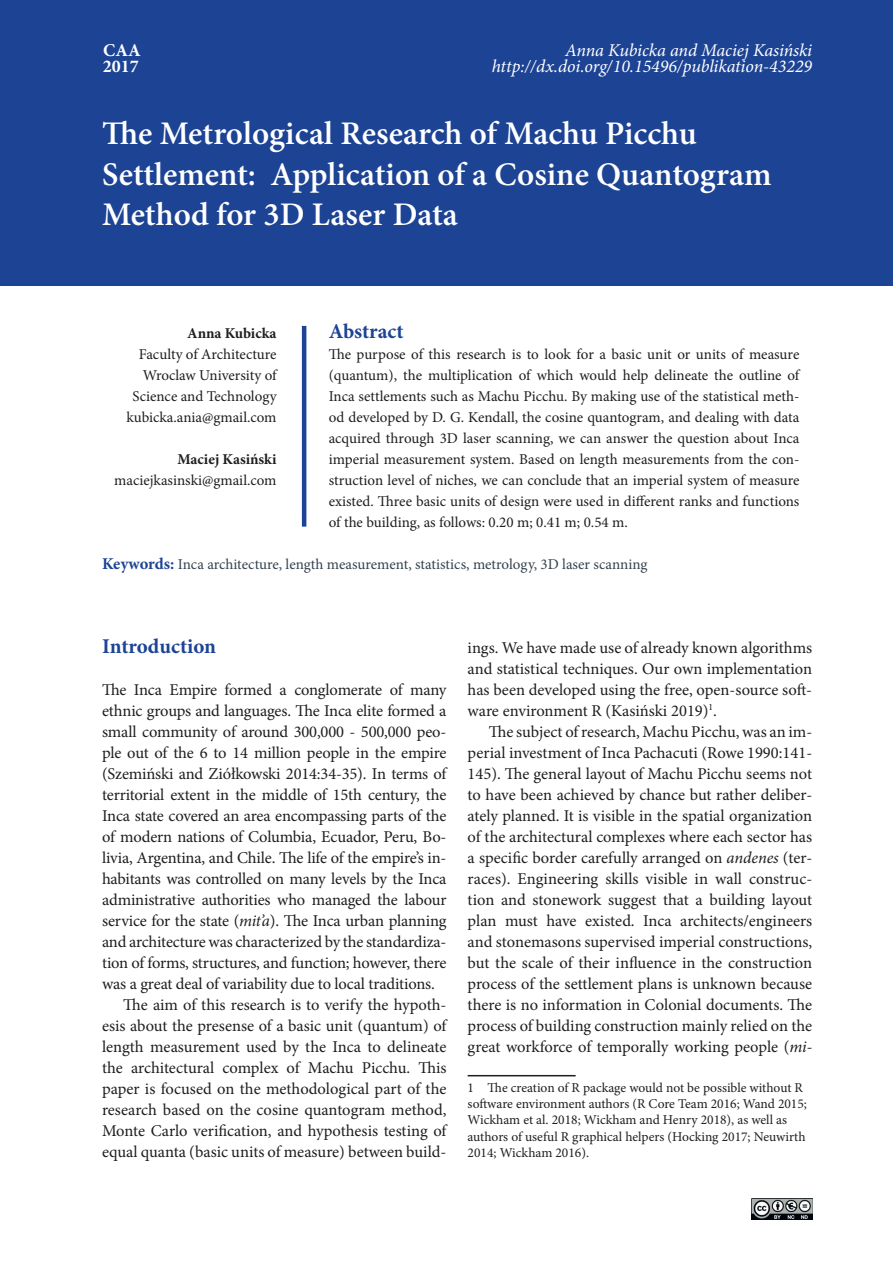
<style>
.page{position:relative;width:893px;height:1263px;background:#fff}
.page>*{position:absolute;margin:0;border:0;box-sizing:border-box;transform-origin:0 0}
.t1{font:600 33px/40.5px "Minion Pro";color:#fff}
.t2{font:700 21px "Minion Pro";letter-spacing:-.005em;color:#1d4395}
.t3{font:18px "Minion Pro It 2";letter-spacing:-.005em;color:#fff}
.t4{font:italic 18px "Minion Pro";letter-spacing:-.01em;color:#fff}
.t5{font:18px/16.4px "Minion Pro Bold 2";color:#fff}
.t6{font:16.5px/21px "Minion Pro";letter-spacing:-.01em;color:#1d1e1f;text-align:justify}
.t7{font:15px/21px "Minion Pro";color:#1d1e1f;text-align:right}
.t8{font:15px "Minion Pro";color:#33424e}
.t9{font:700 15px "Minion Pro";color:#1d1e1f}
.t10{font:13.5px/16.2px "Minion Pro";color:#1d1e1f}
.s1{font-weight:700;font-size:16.5px;color:#1d4395}
.s2{font-style:italic}
</style>
<div class="page">
<div style="left:0;top:0;width:893px;height:286px;background:#1d4395"></div>
<hr style="left:302px;top:326px;width:4px;height:201px;background:#1d4395">
<hr style="left:468px;top:1075px;width:108px;height:1px;background:#1d1e1f">
<img style="left:751px;top:1199px;width:61px;height:21px">
<p class="t5" style="left:103px;top:41px;width:39px">CAA<br>2017</p>
<p class="t4" style="left:565px;top:38px;width:249px">Anna Kubicka and Maciej Kasiński</p>
<p class="t3" style="left:492px;top:54px;width:322px">http://dx.doi.org/10.15496/publikation-43229</p>
<h1 class="t1" style="left:102px;top:113px;width:671px">The Metrological Research of Machu Picchu<br>Settlement: Application of a Cosine Quantogram<br>Method for 3D Laser Data</h1>
<p class="t2" style="left:329px;top:316px;width:77px">Abstract</p>
<p class="t7" style="left:329px;top:343px;width:472px;text-align:justify">The purpose of this research is to look for a basic unit or units of measure (quantum), the multiplication of which would help delineate the outline of Inca settlements such as Machu Picchu. By making use of the statistical meth&shy;od developed by D. G. Kendall, the cosine quantogram, and dealing with data acquired through 3D laser scanning, we can answer the question about Inca imperial measurement system. Based on length measurements from the con&shy;struction level of niches, we can conclude that an imperial system of measure existed. Three basic units of design were used in different ranks and functions of the building, as follows: 0.20 m; 0.41 m; 0.54 m.</p>
<p class="t8" style="left:102px;top:554px;width:547px"><span class="s1">Keywords:</span> Inca architecture, length measurement, statistics, metrology, 3D laser scanning</p>
<p class="t9" style="left:187px;top:322px;width:91px">Anna Kubicka</p>
<p class="t7" style="left:127px;top:343px;width:152px">Faculty of Architecture<br>Wroclaw University of<br>Science and Technology kubicka.ania@gmail.com</p>
<p class="t9" style="left:177px;top:448px;width:101px">Maciej Kasiński</p>
<p class="t7" style="left:114px;top:469px;width:164px">maciejkasinski@gmail.com</p>
<p class="t2" style="left:102px;top:631px;width:116px">Introduction</p>
<p class="t6" style="left:102px;top:679px;width:346px">The Inca Empire formed a conglomerate of many</p>
<p class="t6" style="left:102px;top:700px;width:346px">ethnic groups and languages. The Inca elite formed a</p>
<p class="t6" style="left:102px;top:721px;width:346px">small community of around 300,000 - 500,000 peo-</p>
<p class="t6" style="left:102px;top:742px;width:346px">ple out of the 6 to 14 million people in the empire</p>
<p class="t6" style="left:102px;top:763px;width:346px">(Szemiński and Ziółkowski 2014:34-35). In terms of</p>
<p class="t6" style="left:102px;top:784px;width:346px">territorial extent in the middle of 15th century, the</p>
<p class="t6" style="left:102px;top:805px;width:346px">Inca state covered an area encompassing parts of the</p>
<p class="t6" style="left:102px;top:826px;width:346px">of modern nations of Columbia, Ecuador, Peru, Bo-</p>
<p class="t6" style="left:102px;top:847px;width:346px">livia, Argentina, and Chile. The life of the empire’s in-</p>
<p class="t6" style="left:102px;top:868px;width:346px">habitants was controlled on many levels by the Inca</p>
<p class="t6" style="left:102px;top:889px;width:346px">administrative authorities who managed the labour</p>
<p class="t6" style="left:102px;top:910px;width:346px">service for the state (<span class="s2">mit’a</span>). The Inca urban planning</p>
<p class="t6" style="left:102px;top:931px;width:346px">and architecture was characterized by the standardiza-</p>
<p class="t6" style="left:102px;top:952px;width:346px">tion of forms, structures, and function; however, there</p>
<p class="t6" style="left:102px;top:973px;width:334px">was a great deal of variability due to local traditions.</p>
<p class="t6" style="left:123px;top:994px;width:325px">The aim of this research is to verify the hypoth-</p>
<p class="t6" style="left:102px;top:1015px;width:346px">esis about the presense of a basic unit (quantum) of</p>
<p class="t6" style="left:102px;top:1036px;width:346px">length measurement used by the Inca to delineate</p>
<p class="t6" style="left:102px;top:1057px;width:346px">the architectural complex of Machu Picchu. This</p>
<p class="t6" style="left:102px;top:1078px;width:346px">paper is focused on the methodological part of the</p>
<p class="t6" style="left:102px;top:1099px;width:346px">research based on the cosine quantogram method,</p>
<p class="t6" style="left:102px;top:1120px;width:346px">Monte Carlo verification, and hypothesis testing of</p>
<p class="t6" style="left:102px;top:1141px;width:346px">equal quanta (basic units of measure) between build-</p>
<p class="t6" style="left:468px;top:637px;width:346px">ings. We have made use of already known algorithms and statistical techniques. Our own implementation has been developed using the free, open-source soft&shy;ware environment R (Kasiński 2019)<sup>1</sup>.</p>
<p class="t6" style="left:468px;top:721px;width:346px;text-indent:21px">The subject of research, Machu Picchu, was an im&shy;perial investment of Inca Pachacuti (Rowe 1990:141- 145). The general layout of Machu Picchu seems not to have been achieved by chance but rather deliber&shy;ately planned. It is visible in the spatial organization of the architectural complexes where each sector has a specific border carefully arranged on <span class="s2">andenes</span> (ter&shy;races). Engineering skills visible in wall construc&shy;tion and stonework suggest that a building layout plan must have existed. Inca architects/engineers and stonemasons supervised imperial constructions, but the scale of their influence in the construction process of the settlement plans is unknown because there is no information in Colonial documents. The process of building construction mainly relied on the great workforce of temporally working people (<span class="s2">mi-</span></p>
<p class="t10" style="left:468px;top:1079px;width:341px">1 The creation of R package would not be possible without R software environment authors (R Core Team 2016; Wand 2015; Wickham et al. 2018; Wickham and Henry 2018), as well as authors of useful R graphical helpers (Hocking 2017; Neuwirth 2014; Wickham 2016).</p>
</div>
